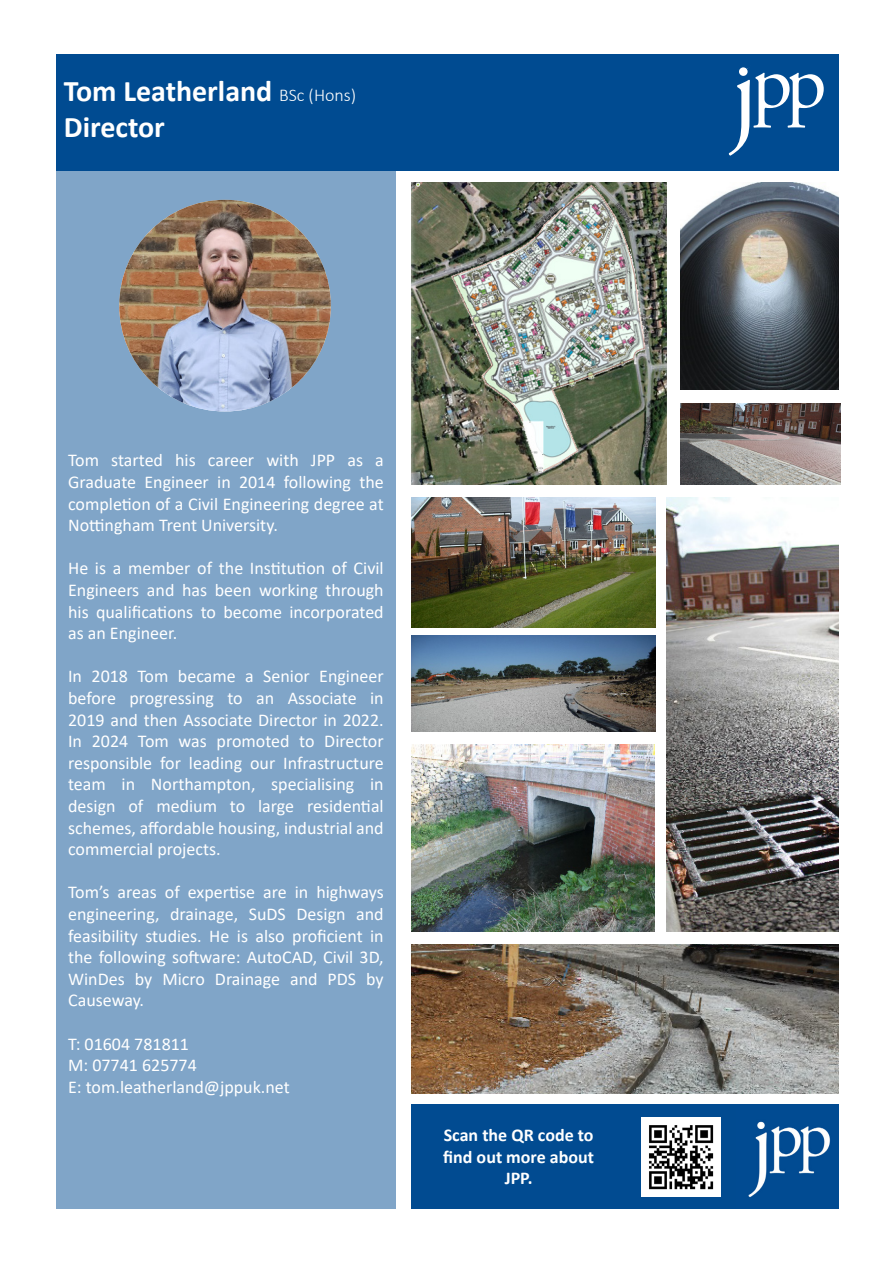
<style>
.page{position:relative;width:893px;height:1263px;background:#fff}
.page>*{position:absolute;margin:0;border:0;box-sizing:border-box;transform-origin:0 0}
.t1{font:109.65px "Adobe Garamond Pro";color:#fff}
.t2{font:80.1px "Adobe Garamond Pro";color:#fff}
.t3{font:700 30px "Calibri";color:#fff}
.t4{font:18px/21.6px "Calibri";color:#fff;text-align:justify}
.t5{font:700 18px/21.6px "Calibri";color:#fff;text-align:center}
.s1{font-weight:300;font-size:18px}
</style>
<div class="page">
<div style="left:411px;top:1105px;width:428px;height:104px;background:#014b91"></div>
<img style="left:748px;top:1121px;width:83px;height:77px">
<img style="left:641px;top:1117px;width:79px;height:79px">
<div style="left:54px;top:54px;width:785px;height:116px;background:#004b91"></div>
<div style="left:54px;top:170px;width:342px;height:1039px;background:#80a5c8"></div>
<div style="left:739px;top:67px;width:9px;height:9px;background:#fff;border-radius:50%"></div>
<img style="left:119px;top:200px;width:212px;height:211px;border-radius:106px">
<img style="left:680px;top:404px;width:160px;height:81px">
<img style="left:680px;top:183px;width:159px;height:206px">
<img style="left:667px;top:497px;width:172px;height:434px">
<img style="left:411px;top:945px;width:428px;height:149px">
<img style="left:411px;top:183px;width:256px;height:302px">
<img style="left:411px;top:744px;width:244px;height:187px">
<img style="left:411px;top:636px;width:244px;height:95px">
<img style="left:411px;top:497px;width:244px;height:130px">
<div style="left:0;top:0;width:55px;height:1263px;background:#fff"></div>
<p class="t3" style="left:64px;top:70px;width:294px">Tom Leatherland <span class="s1">BSc (Hons)</span></p>
<p class="t3" style="left:64px;top:106px;width:103px">Director</p>
<p class="t4" style="left:68px;top:449px;width:317px">Tom started his career with JPP as a Graduate Engineer in 2014 following the completion of a Civil Engineering degree at Nottingham Trent University.</p>
<p class="t4" style="left:68px;top:557px;width:317px">He is a member of the Institution of Civil Engineers and has been working through his qualifications to become incorporated as an Engineer.</p>
<p class="t4" style="left:68px;top:665px;width:317px">In 2018 Tom became a Senior Engineer before progressing to an Associate in 2019 and then Associate Director in 2022.<br>In 2024 Tom was promoted to Director responsible for leading our Infrastructure team in Northampton, specialising in design of medium to large residential schemes, affordable housing, industrial and commercial projects.</p>
<p class="t4" style="left:68px;top:881px;width:317px">Tom’s areas of expertise are in highways engineering, drainage, SuDS Design and feasibility studies. He is also proficient in the following software: AutoCAD, Civil 3D, WinDes by Micro Drainage and PDS by Causeway.</p>
<p class="t4" style="left:68px;top:1032px;width:122px">T: 01604 781811</p>
<p class="t4" style="left:68px;top:1054px;width:130px">M: 07741 625774</p>
<p class="t4" style="left:68px;top:1076px;width:223px">E: tom.leatherland@jppuk.net</p>
<p class="t5" style="left:443px;top:1124px;width:152px">Scan the QR code to find out more about<br>JPP.</p>
<p class="t1" style="left:730px;top:26px;width:29px">j</p>
<p class="t2" style="left:752px;top:33px;width:76px">pp</p>
</div>
